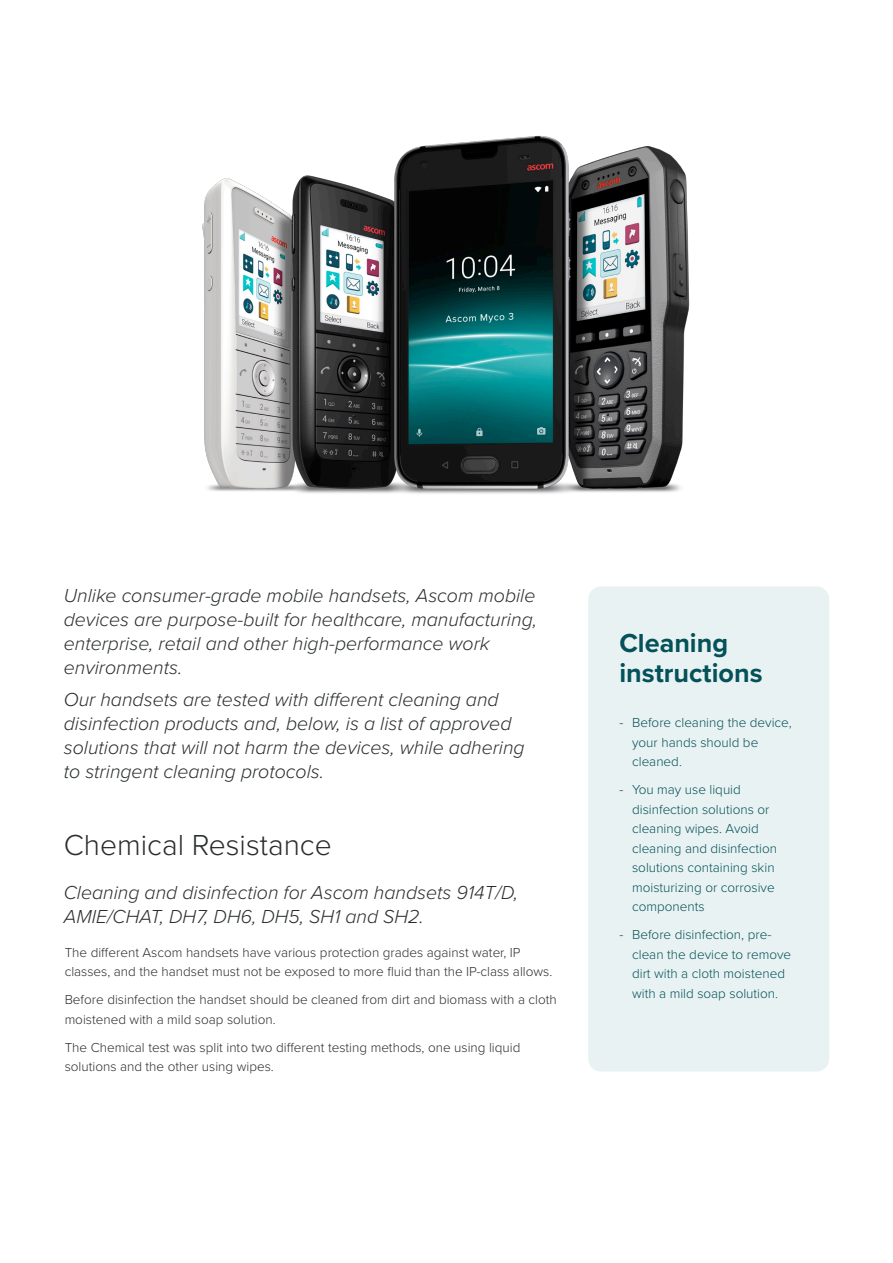
<style>
.page{position:relative;width:893px;height:1263px;background:#fff}
.page>*{position:absolute;margin:0;border:0;box-sizing:border-box;transform-origin:0 0}
.t1{font:300 30px "Proxima Nova";color:#2a2d2e}
.t2{font:700 27px/30px "Proxima Nova";color:#055159}
.t3{font:italic 300 19.5px/24px "Proxima Nova";color:#2a2d2e}
.t4{font:300 13.5px/19.5px "Proxima Nova";color:#2a2d2e}
.t5{font:300 13.5px/19.5px "Proxima Nova";color:#055159}
.s1{color:#333}
</style>
<div class="page">
<img style="left:202px;top:135px;width:488px;height:359px">
<div style="left:588px;top:586px;width:241px;height:485px;background:#e8f2f2;border-radius:13px"></div>
<p class="t3" style="left:64px;top:582px;width:475px">Unlike consumer-grade mobile handsets, Ascom mobile devices are purpose-built for healthcare, manufacturing, enterprise, retail and other high-performance work environments.</p>
<p class="t3" style="left:64px;top:687px;width:462px">Our handsets are tested with different cleaning and disinfection products and, below, is a list of approved solutions that will not harm the devices, while adhering to stringent cleaning protocols.</p>
<p class="t1" style="left:64px;top:823px;width:269px">Chemical Resistance</p>
<p class="t3" style="left:64px;top:879px;width:456px">Cleaning and disinfection for Ascom handsets 914T/D,<br>AMIE/CHAT, DH7, DH6, DH5, SH1 and SH2.</p>
<p class="t4" style="left:65px;top:942px;width:489px">The different Ascom handsets have various protection grades against water, IP classes, and the handset must not be exposed to more fluid than the IP-class allows.</p>
<p class="t4" style="left:65px;top:989px;width:494px">Before disinfection the handset should be cleaned from dirt and biomass with a cloth moistened with a mild soap solution.</p>
<p class="t4" style="left:65px;top:1037px;width:457px">The Chemical test was split into two different testing methods, one using liquid solutions and the other using wipes.</p>
<p class="t2" style="left:619px;top:627px;width:145px">Cleaning instructions</p>
<p class="t5" style="left:632px;top:712px;width:161px;text-indent:-13px"><span class="s1">-</span> Before cleaning the device, your hands should be cleaned.</p>
<p class="t5" style="left:632px;top:779px;width:146px;text-indent:-13px"><span class="s1">-</span> You may use liquid disinfection solutions or cleaning wipes. Avoid cleaning and disinfection solutions containing skin moisturizing or corrosive components</p>
<p class="t5" style="left:632px;top:924px;width:161px;text-indent:-13px"><span class="s1">-</span> Before disinfection, pre&shy;clean the device to remove dirt with a cloth moistened with a mild soap solution.</p>
</div>
